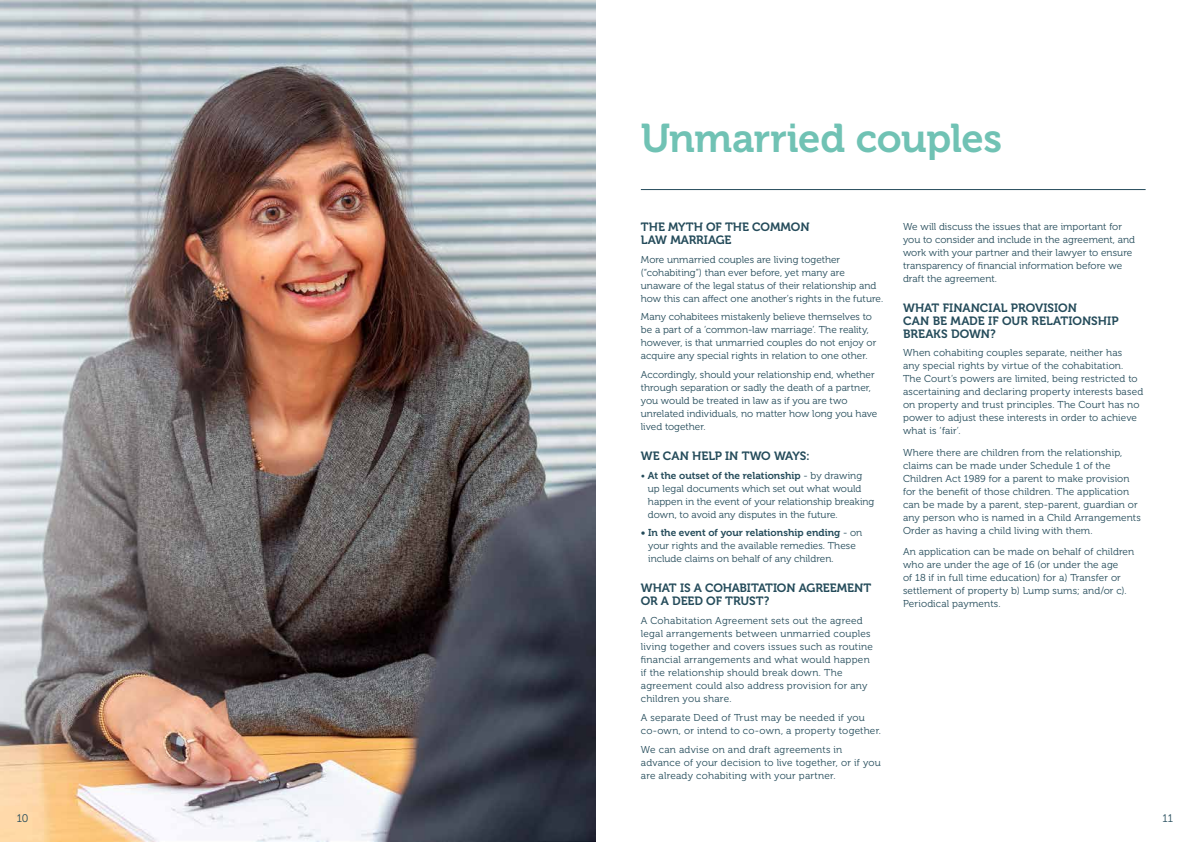
<style>
.page{position:relative;width:1191px;height:842px;background:#fff}
.page>*{position:absolute;margin:0;border:0;box-sizing:border-box;transform-origin:0 0}
.t1{font:40px "Museo 700";letter-spacing:-.01em;color:#70c2b4}
.t2{font:12px/13px "Museo 700";letter-spacing:-.005em;color:#244b5a}
.t3{font:11px "Museo 300";color:#244b5a}
.t4{font:10px/13px "Museo 300";letter-spacing:.01em;color:#244b5a}
.t5{font:10px "Museo 700";color:#244b5a}
.s1{font-family:"Museo 300"}
</style>
<div class="page">
<img style="left:0;top:1px;width:595px;height:841px">
<hr style="left:641px;top:189px;width:504px;height:1px;background:#244b5a">
<h1 class="t1" style="left:641px;top:116px;width:363px">Unmarried couples</h1>
<p class="t2" style="left:641px;top:221px;width:170px">THE MYTH OF THE COMMON<br>LAW MARRIAGE</p>
<p class="t4" style="left:641px;top:253px;width:244px">More unmarried couples are living together (“cohabiting”) than ever before, yet many are unaware of the legal status of their relationship and how this can affect one another’s rights in the future.</p>
<p class="t4" style="left:641px;top:311px;width:237px">Many cohabitees mistakenly believe themselves to be a part of a ‘common-law marriage’. The reality, however, is that unmarried couples do not enjoy or acquire any special rights in relation to one other.</p>
<p class="t4" style="left:641px;top:368px;width:238px">Accordingly, should your relationship end, whether through separation or sadly the death of a partner, you would be treated in law as if you are two unrelated individuals, no matter how long you have lived together.</p>
<p class="t2" style="left:641px;top:450px;width:170px">WE CAN HELP IN TWO WAYS:</p>
<p class="t5" style="left:641px;top:470px;width:223px"><span class="s1">•</span> At the outset of the relationship <span class="s1">- by drawing</span></p>
<p class="t4" style="left:648px;top:482px;width:228px">up legal documents which set out what would happen in the event of your relationship breaking down, to avoid any disputes in the future.</p>
<p class="t5" style="left:641px;top:527px;width:223px">• In the event of your relationship ending <span class="s1">- on</span></p>
<p class="t4" style="left:648px;top:540px;width:209px">your rights and the available remedies. These include claims on behalf of any children.</p>
<p class="t2" style="left:641px;top:582px;width:232px">WHAT IS A COHABITATION AGREEMENT<br>OR A DEED OF TRUST?</p>
<p class="t4" style="left:641px;top:614px;width:234px">A Cohabitation Agreement sets out the agreed legal arrangements between unmarried couples living together and covers issues such as routine financial arrangements and what would happen if the relationship should break down. The agreement could also address provision for any children you share.</p>
<p class="t4" style="left:641px;top:711px;width:242px">A separate Deed of Trust may be needed if you co-own, or intend to co-own, a property together.</p>
<p class="t4" style="left:641px;top:743px;width:241px">We can advise on and draft agreements in advance of your decision to live together, or if you are already cohabiting with your partner.</p>
<p class="t4" style="left:903px;top:220px;width:233px">We will discuss the issues that are important for you to consider and include in the agreement, and work with your partner and their lawyer to ensure transparency of financial information before we draft the agreement.</p>
<p class="t2" style="left:903px;top:301px;width:217px">WHAT FINANCIAL PROVISION<br>CAN BE MADE IF OUR RELATIONSHIP<br>BREAKS DOWN?</p>
<p class="t4" style="left:903px;top:346px;width:242px">When cohabiting couples separate, neither has<br>any special rights by virtue of the cohabitation.<br>The Court’s powers are limited, being restricted to ascertaining and declaring property interests based on property and trust principles. The Court has no power to adjust these interests in order to achieve what is ‘fair’.</p>
<p class="t4" style="left:903px;top:446px;width:239px">Where there are children from the relationship, claims can be made under Schedule 1 of the Children Act 1989 for a parent to make provision for the benefit of those children. The application can be made by a parent, step-parent, guardian or any person who is named in a Child Arrangements Order as having a child living with them.</p>
<p class="t4" style="left:903px;top:545px;width:233px">An application can be made on behalf of children who are under the age of 16 (or under the age<br>of 18 if in full time education) for a) Transfer or settlement of property b) Lump sums; and/or c).<br>Periodical payments.</p>
<p class="t3" style="left:17px;top:812px;width:13px">10</p>
<p class="t3" style="left:1162px;top:812px;width:12px">11</p>
</div>
